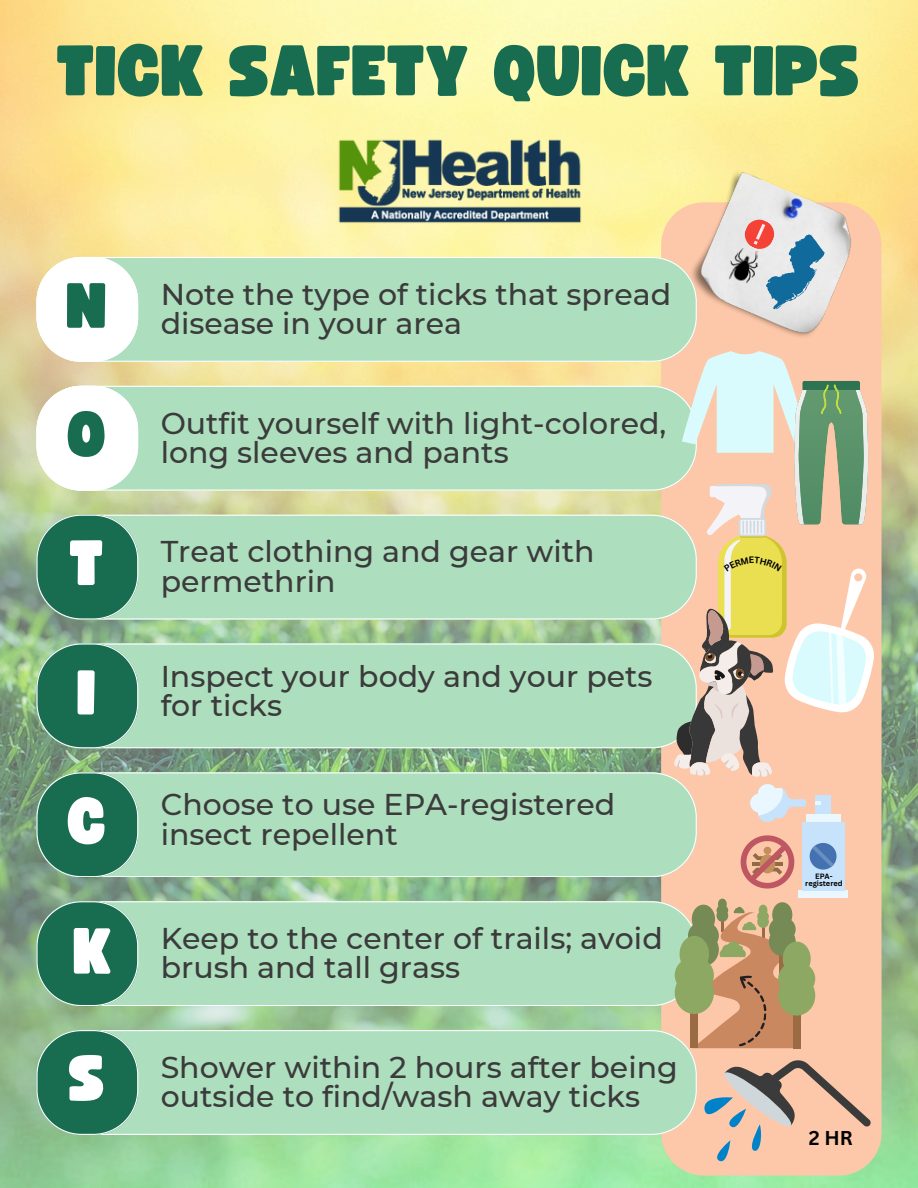
<style>
.page{position:relative;width:918px;height:1188px;background:#fff}
.page>*{position:absolute;margin:0;border:0;box-sizing:border-box;transform-origin:0 0}
.t1{font:70.35px "Funtastic";color:#186d51}
.t2{font:63px "Funtastic";color:#fff}
.t3{font:63px "Funtastic";color:#186d51}
.t4{font:500 30px/29.2px "Montserrat";color:#3b3b3b}
.t5{font:700 19.5px "Canva Sans";color:#000}
.t6{font:700 7.5px "Canva Sans";color:#000}
</style>
<div class="page">
<img style="left:0;top:0;width:918px;height:1188px">
<svg style="left:661px;top:202px;width:221px;height:974px;background:#f9c9a9"></svg>
<div style="left:138px;top:257px;width:559px;height:105px;background:#addebe"></div>
<svg style="left:36px;top:257px;width:102px;height:105px"></svg>
<div style="left:138px;top:386px;width:536px;height:104px;background:#addebe"></div>
<svg style="left:36px;top:386px;width:102px;height:104px"></svg>
<div style="left:138px;top:515px;width:536px;height:104px;background:#addebe"></div>
<svg style="left:36px;top:515px;width:102px;height:104px;background:#358064"></svg>
<div style="left:138px;top:643px;width:536px;height:105px;background:#addebe"></div>
<svg style="left:36px;top:643px;width:102px;height:105px;background:#358063"></svg>
<div style="left:138px;top:772px;width:559px;height:105px;background:#addebe"></div>
<svg style="left:36px;top:772px;width:102px;height:105px;background:#337e62"></svg>
<div style="left:138px;top:901px;width:537px;height:105px;background:#addebe"></div>
<svg style="left:36px;top:901px;width:102px;height:105px;background:#347f64"></svg>
<div style="left:138px;top:1030px;width:559px;height:105px;background:#addebe"></div>
<svg style="left:36px;top:1030px;width:102px;height:105px;background:#358164"></svg>
<img style="left:678px;top:165px;width:189px;height:184px">
<img style="left:729px;top:248px;width:11px;height:35px">
<div style="left:798px;top:890px;width:50px;height:8px;background:#ebf7fe"></div>
<div style="left:802px;top:822px;width:42px;height:68px;background:#c7e2fb"></div>
<div style="left:806px;top:814px;width:34px;height:8px;background:#ebf7fe"></div>
<div style="left:815px;top:795px;width:16px;height:19px;background:#c7e2fb"></div>
<svg style="left:810px;top:843px;width:27px;height:27px"></svg>
<svg style="left:741px;top:835px;width:53px;height:54px;background:#db9483"></svg>
<svg style="left:815px;top:801px;width:6px;height:4px"></svg>
<svg style="left:750px;top:784px;width:56px;height:38px;background:#eaddd8"></svg>
<svg style="left:675px;top:899px;width:140px;height:151px;background:#baa274"></svg>
<svg style="left:702px;top:1059px;width:169px;height:106px;background:#dbb6a0"></svg>
<svg style="left:740px;top:215px;width:89px;height:104px;background:#b7bcc5"></svg>
<img style="left:327px;top:129px;width:264px;height:105px">
<svg style="left:674px;top:351px;width:225px;height:426px;background:#d6c9aa"></svg>
<p class="t1" style="left:57px;top:39px;width:805px">TICK SAFETY QUICK TIPS</p>
<p class="t3" style="left:67px;top:277px;width:42px">N</p>
<p class="t3" style="left:68px;top:406px;width:41px">O</p>
<h4 class="t2" style="left:70px;top:535px;width:36px">T</h4>
<p class="t2" style="left:78px;top:664px;width:21px">I</p>
<p class="t2" style="left:68px;top:793px;width:41px">C</p>
<p class="t2" style="left:74px;top:923px;width:41px">K</p>
<p class="t2" style="left:69px;top:1050px;width:38px">S</p>
<p class="t4" style="left:161px;top:280px;width:512px">Note the type of ticks that spread</p>
<p class="t4" style="left:161px;top:309px;width:303px">disease in your area</p>
<p class="t4" style="left:161px;top:408px;width:507px">Outfit yourself with light-colored, long sleeves and pants</p>
<p class="t4" style="left:161px;top:537px;width:435px">Treat clothing and gear with permethrin</p>
<p class="t4" style="left:161px;top:661px;width:493px">Inspect your body and your pets for ticks</p>
<p class="t4" style="left:161px;top:790px;width:456px">Choose to use EPA-registered insect repellent</p>
<p class="t4" style="left:161px;top:923px;width:504px">Keep to the center of trails; avoid brush and tall grass</p>
<h3 class="t4" style="left:161px;top:1052px;width:519px">Shower within 2 hours after being outside to find/wash away ticks</h3>
<p class="t6" style="left:815px;top:871px;width:19px">EPA-</p>
<h2 class="t6" style="left:805px;top:878px;width:39px">registered</h2>
<h2 class="t5" style="left:809px;top:1124px;width:45px">2 HR</h2>
</div>
